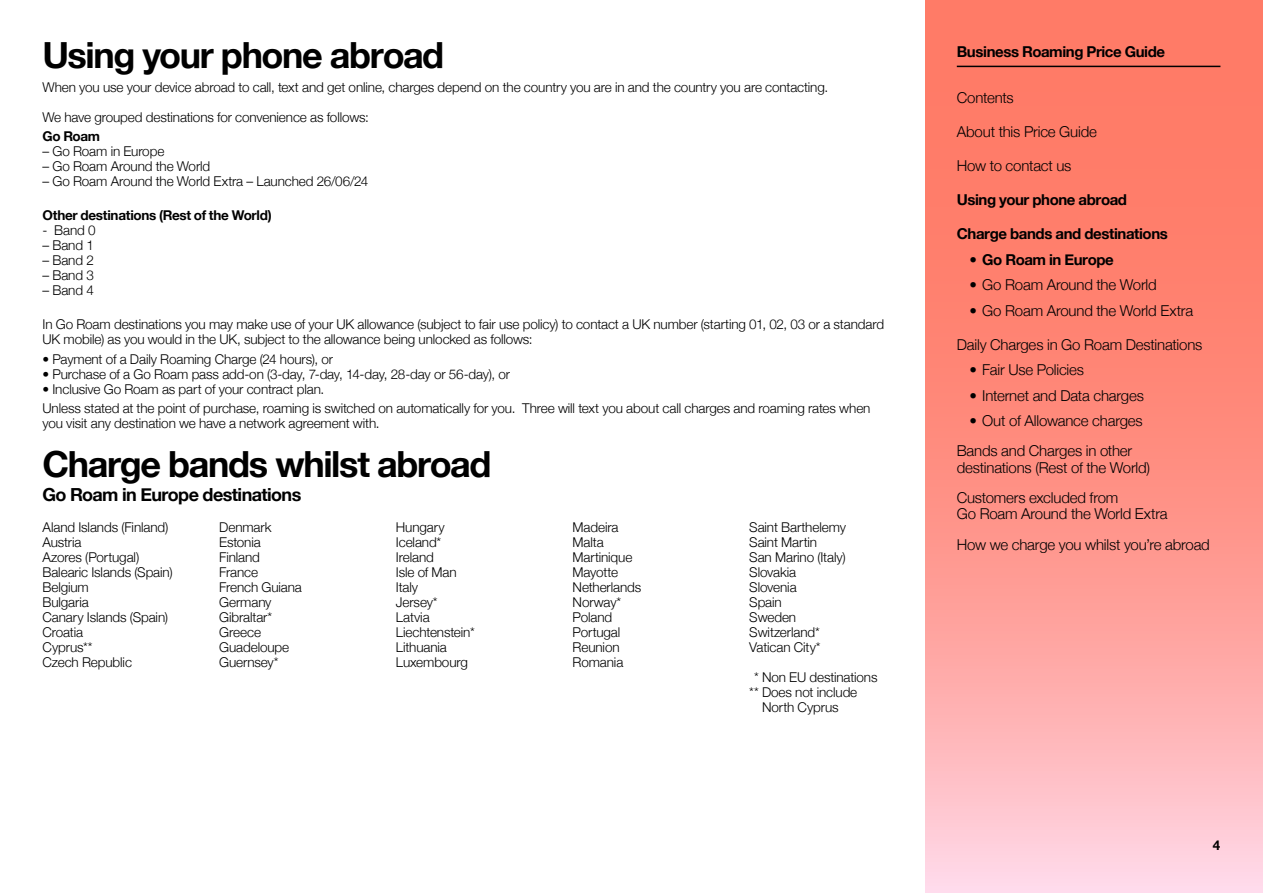
<style>
.page{position:relative;width:1263px;height:893px;background:#fff}
.page>*{position:absolute;margin:0;border:0;box-sizing:border-box;transform-origin:0 0}
.t1{font:700 36px "Helvetica Neue";letter-spacing:-.035em;color:#000}
.t2{font:700 18px "Helvetica Neue";letter-spacing:-.035em;color:#000}
.t3{font:300 15px/30.3px "Helvetica Neue";letter-spacing:-.015em;color:#000}
.t4{font:700 15px "Helvetica Neue";letter-spacing:-.025em;color:#000}
.t5{font:300 13.5px/15px "Helvetica Neue";letter-spacing:-.01em;color:#000}
.t6{font:700 13.5px "Helvetica Neue";letter-spacing:-.02em;color:#000}
.s1{color:#fff}
.s2{font-weight:300}
</style>
<div class="page">
<svg style="left:926px;top:0;width:337px;height:893px;background:#fe968d"></svg>
<hr style="left:957px;top:66px;width:263px;height:1px;background:#000">
<h1 class="t1" style="left:43px;top:27px;width:403px">Using your phone abroad</h1>
<p class="t5" style="left:43px;top:78px;width:787px">When you use your device abroad to call, text and get online, charges depend on the country you are in and the country you are contacting.</p>
<p class="t5" style="left:43px;top:108px;width:328px">We have grouped destinations for convenience as follows:</p>
<p class="t6" style="left:43px;top:125px;width:59px">Go Roam</p>
<p class="t5" style="left:43px;top:143px;width:123px">– Go Roam in Europe</p>
<p class="t5" style="left:43px;top:158px;width:169px">– Go Roam Around the World</p>
<p class="t5" style="left:43px;top:173px;width:327px">– Go Roam Around the World Extra – Launched 26/06/24</p>
<p class="t6" style="left:43px;top:205px;width:231px">Other destinations (Rest of the World)</p>
<p class="t5" style="left:43px;top:222px;width:55px">- Band 0</p>
<p class="t5" style="left:43px;top:237px;width:53px">– Band 1</p>
<p class="t5" style="left:43px;top:252px;width:53px">– Band 2</p>
<p class="t5" style="left:43px;top:267px;width:53px">– Band 3</p>
<p class="t5" style="left:43px;top:282px;width:53px">– Band 4</p>
<p class="t5" style="left:43px;top:316px;width:843px">In Go Roam destinations you may make use of your UK allowance (subject to fair use policy) to contact a UK number (starting 01, 02, 03 or a standard<br>UK mobile) as you would in the UK, subject to the allowance being unlocked as follows:</p>
<p class="t5" style="left:43px;top:350px;width:292px">• Payment of a Daily Roaming Charge (24 hours), or</p>
<p class="t5" style="left:43px;top:365px;width:469px">• Purchase of a Go Roam pass add-on (3-day, 7-day, 14-day, 28-day or 56-day), or</p>
<p class="t5" style="left:43px;top:378px;width:829px;line-height:19.2px">• Inclusive Go Roam as part of your contract plan.<br>Unless stated at the point of purchase, roaming is switched on automatically for you. Three will text you about call charges and roaming rates when</p>
<p class="t5" style="left:43px;top:414px;width:339px">you visit any destination we have a network agreement with.</p>
<h1 class="t1" style="left:43px;top:435px;width:450px">Charge bands whilst abroad</h1>
<h2 class="t2" style="left:43px;top:481px;width:260px">Go Roam in Europe destinations</h2>
<p class="t5" style="left:43px;top:518px;width:132px">Aland Islands (Finland)<br>Austria<br>Azores (Portugal)<br>Balearic Islands (Spain)<br>Belgium<br>Bulgaria<br>Canary Islands (Spain)<br>Croatia<br>Cyprus**<br>Czech Republic</p>
<p class="t5" style="left:219px;top:518px;width:84px">Denmark<br>Estonia<br>Finland<br>France<br>French Guiana<br>Germany<br>Gibraltar*<br>Greece<br>Guadeloupe<br>Guernsey*</p>
<p class="t5" style="left:396px;top:518px;width:80px">Hungary<br>Iceland*<br>Ireland<br>Isle of Man<br>Italy<br>Jersey*<br>Latvia<br>Liechtenstein*<br>Lithuania<br>Luxembourg</p>
<p class="t5" style="left:573px;top:518px;width:70px">Madeira<br>Malta<br>Martinique<br>Mayotte<br>Netherlands<br>Norway*<br>Poland<br>Portugal<br>Reunion<br>Romania</p>
<p class="t5" style="left:749px;top:518px;width:98px">Saint Barthelemy<br>Saint Martin<br>San Marino (Italy)<br>Slovakia<br>Slovenia<br>Spain<br>Sweden<br>Switzerland*<br>Vatican City*</p>
<p class="t5" style="left:749px;top:668px;width:130px"><span class="s1">*</span>* Non EU destinations</p>
<p class="t5" style="left:749px;top:683px;width:110px">** Does not include</p>
<p class="t5" style="left:762px;top:698px;width:78px">North Cyprus</p>
<p class="t4" style="left:957px;top:40px;width:210px">Business Roaming Price Guide</p>
<p class="t3" style="left:957px;top:82px;width:58px">Contents</p>
<p class="t3" style="left:957px;top:116px;width:142px">About this Price Guide</p>
<p class="t3" style="left:957px;top:150px;width:116px">How to contact us</p>
<p class="t4" style="left:957px;top:188px;width:172px">Using your phone abroad</p>
<p class="t4" style="left:957px;top:222px;width:213px">Charge bands and destinations</p>
<p class="t4" style="left:969px;top:248px;width:146px"><span class="s2">•</span> Go Roam in Europe</p>
<p class="t3" style="left:969px;top:269px;width:189px">• Go Roam Around the World</p>
<p class="t3" style="left:969px;top:294px;width:225px">• Go Roam Around the World Extra</p>
<p class="t3" style="left:957px;top:328px;width:247px">Daily Charges in Go Roam Destinations</p>
<p class="t3" style="left:969px;top:354px;width:116px">• Fair Use Policies</p>
<p class="t3" style="left:969px;top:379px;width:176px">• Internet and Data charges</p>
<p class="t3" style="left:957px;top:405px;width:188px;line-height:29.7px;text-indent:13px">• Out of Allowance charges<br>Bands and Charges in other</p>
<p class="t3" style="left:957px;top:451px;width:195px">destinations (Rest of the World)<br>Customers excluded from</p>
<p class="t3" style="left:957px;top:498px;width:255px">Go Roam Around the World Extra<br>How we charge you whilst you’re abroad</p>
<p class="t6" style="left:1213px;top:835px;width:9px">4</p>
</div>
